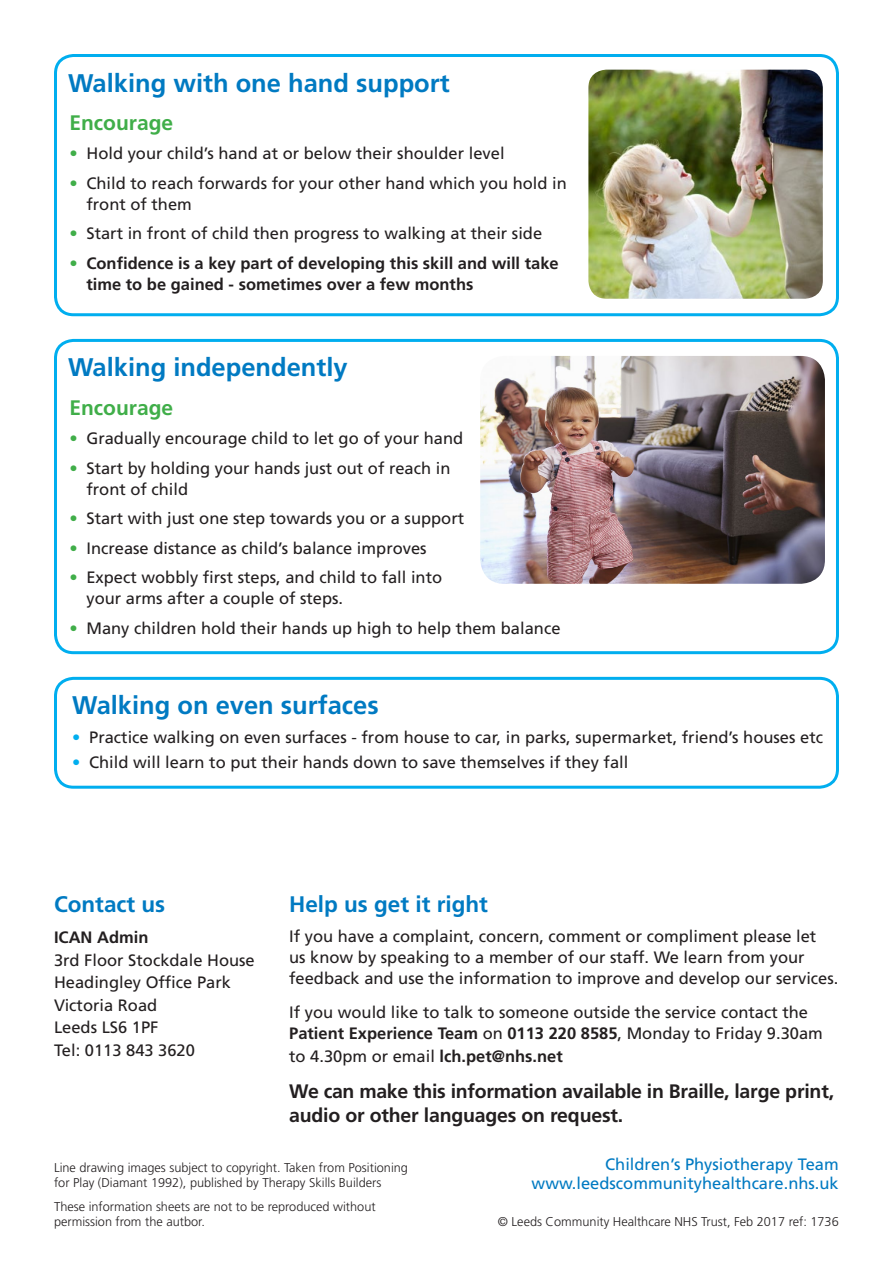
<style>
.page{position:relative;width:893px;height:1263px;background:#fff}
.page>*{position:absolute;margin:0;border:0;box-sizing:border-box;transform-origin:0 0}
.t1{font:700 25.5px "Frutiger";color:#007ac2}
.t2{font:700 22.5px "Frutiger";color:#007ac2}
.t3{font:700 21px "Frutiger";color:#40ae49}
.t4{font:700 19.5px/23.4px "Frutiger";letter-spacing:-.015em;color:#231f20}
.t5{font:16.5px/21px "Frutiger";color:#231f20}
.t6{font:700 16.5px/21px "Frutiger";color:#231f20}
.t7{font:16.5px "Frutiger";color:#007ac2}
.t8{font:300 12.75px/15.3px "Frutiger";color:#231f20}
.s1{color:#40ae49}
.s2{font-weight:400;color:#40ae49}
.s3{color:#00aeef}
.s4{font-weight:700}
</style>
<div class="page">
<div style="left:54px;top:54px;width:785px;height:262px;border:3px solid #00aeef;border-radius:18px"></div>
<img style="left:588px;top:70px;width:235px;height:229px">
<div style="left:54px;top:339px;width:785px;height:315px;border:3px solid #00aeef;border-radius:18px"></div>
<img style="left:480px;top:356px;width:345px;height:228px">
<div style="left:54px;top:677px;width:785px;height:112px;border:3px solid #00aeef;border-radius:18px"></div>
<p class="t1" style="left:68px;top:68px;width:383px">Walking with one hand support</p>
<p class="t3" style="left:69px;top:110px;width:105px">Encourage</p>
<p class="t5" style="left:69px;top:143px;width:437px"><span class="s1">•</span> Hold your child’s hand at or below their shoulder level</p>
<p class="t5" style="left:86px;top:172px;width:482px;text-indent:-17px"><span class="s1">•</span> Child to reach forwards for your other hand which you hold in front of them</p>
<p class="t5" style="left:69px;top:223px;width:474px"><span class="s1">•</span> Start in front of child then progress to walking at their side</p>
<p class="t6" style="left:86px;top:252px;width:474px;text-indent:-17px"><span class="s2">•</span> Confidence is a key part of developing this skill and will take time to be gained - sometimes over a few months</p>
<p class="t1" style="left:68px;top:353px;width:281px">Walking independently</p>
<p class="t3" style="left:69px;top:395px;width:105px">Encourage</p>
<p class="t5" style="left:69px;top:428px;width:395px"><span class="s1">•</span> Gradually encourage child to let go of your hand</p>
<p class="t5" style="left:86px;top:457px;width:365px;text-indent:-17px"><span class="s1">•</span> Start by holding your hands just out of reach in front of child</p>
<p class="t5" style="left:69px;top:508px;width:396px"><span class="s1">•</span> Start with just one step towards you or a support</p>
<p class="t5" style="left:69px;top:537px;width:359px"><span class="s1">•</span> Increase distance as child’s balance improves</p>
<p class="t5" style="left:86px;top:567px;width:357px;text-indent:-17px"><span class="s1">•</span> Expect wobbly first steps, and child to fall into your arms after a couple of steps.</p>
<p class="t5" style="left:69px;top:617px;width:493px"><span class="s1">•</span> Many children hold their hands up high to help them balance</p>
<p class="t1" style="left:72px;top:690px;width:308px">Walking on even surfaces</p>
<p class="t5" style="left:72px;top:727px;width:752px"><span class="s3">•</span> Practice walking on even surfaces - from house to car, in parks, supermarket, friend’s houses etc</p>
<p class="t5" style="left:72px;top:752px;width:558px"><span class="s3">•</span> Child will learn to put their hands down to save themselves if they fall</p>
<p class="t2" style="left:54px;top:891px;width:113px">Contact us</p>
<p class="t6" style="left:54px;top:927px;width:96px">ICAN Admin</p>
<p class="t5" style="left:54px;top:949px;width:202px">3rd Floor Stockdale House</p>
<p class="t5" style="left:54px;top:972px;width:178px">Headingley Office Park</p>
<p class="t5" style="left:54px;top:994px;width:105px">Victoria Road</p>
<p class="t5" style="left:54px;top:1017px;width:106px">Leeds LS6 1PF</p>
<p class="t5" style="left:54px;top:1039px;width:142px">Tel: 0113 843 3620</p>
<p class="t2" style="left:289px;top:891px;width:200px">Help us get it right</p>
<p class="t5" style="left:289px;top:925px;width:551px">If you have a complaint, concern, comment or compliment please let<br>us know by speaking to a member of our staff. We learn from your feedback and use the information to improve and develop our services.</p>
<p class="t5" style="left:289px;top:1001px;width:535px">If you would like to talk to someone outside the service contact the<br><span class="s4">Patient Experience Team</span> on <span class="s4">0113 220 8585</span>, Monday to Friday 9.30am</p>
<p class="t5" style="left:289px;top:1045px;width:275px">to 4.30pm or email <span class="s4">lch.pet@nhs.net</span></p>
<p class="t4" style="left:289px;top:1079px;width:546px">We can make this information available in Braille, large print, audio or other languages on request.</p>
<p class="t8" style="left:54px;top:1160px;width:355px">Line drawing images subject to copyright. Taken from Positioning for Play (Diamant 1992), published by Therapy Skills Builders</p>
<p class="t8" style="left:54px;top:1199px;width:323px">These information sheets are not to be reproduced without permission from the autbor.</p>
<p class="t7" style="left:605px;top:1154px;width:235px">Children’s Physiotherapy Team</p>
<p class="t7" style="left:532px;top:1174px;width:309px">www.leedscommunityhealthcare.nhs.uk</p>
<p class="t8" style="left:498px;top:1214px;width:342px">© Leeds Community Healthcare NHS Trust, Feb 2017 ref: 1736</p>
</div>
